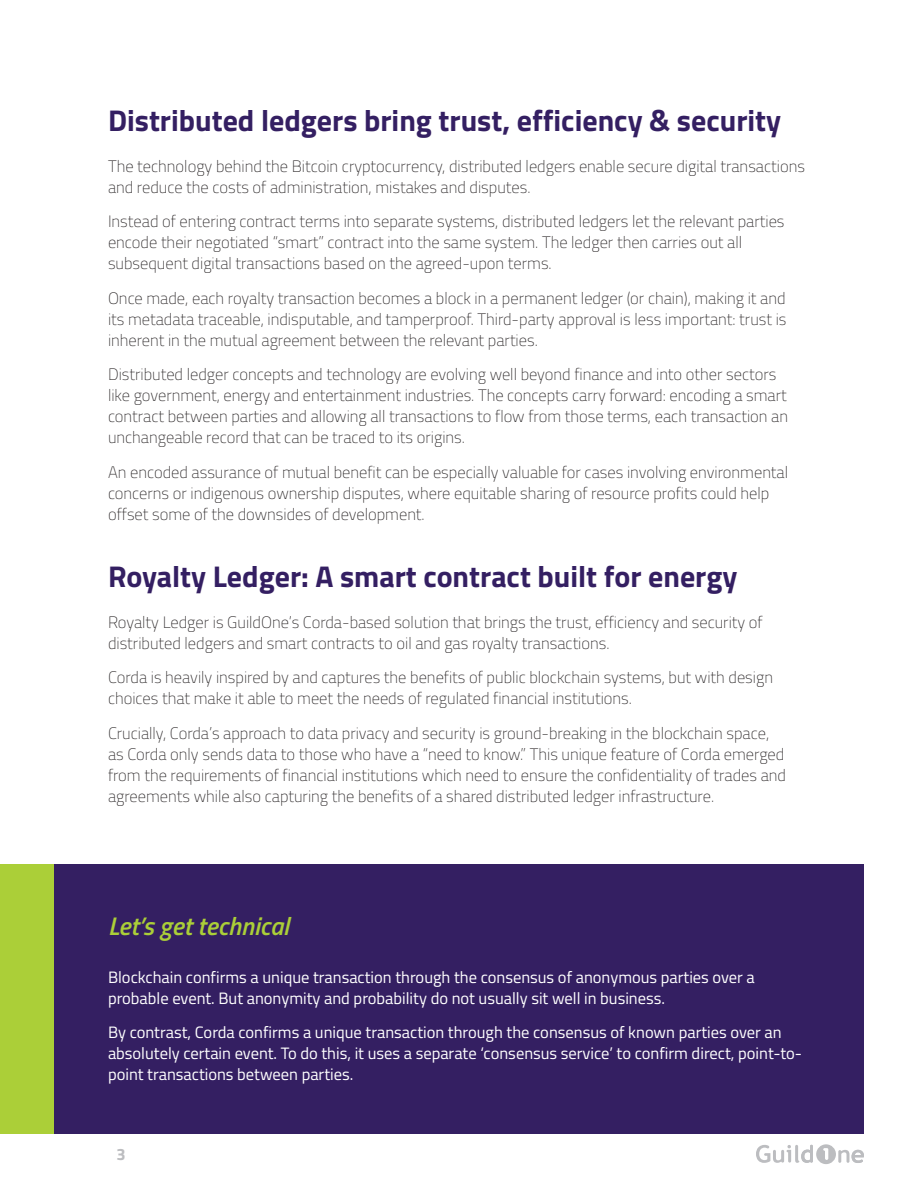
<style>
.page{position:relative;width:918px;height:1188px;background:#fff}
.page>*{position:absolute;margin:0;border:0;box-sizing:border-box;transform-origin:0 0}
.t1{font:700 30px "Titillium";color:#341f62}
.t2{font:italic 600 25.5px "Titillium";color:#abcf38}
.t3{font:100 16.5px/21px "Titillium";color:#231f20}
.t4{font:16.5px/21px "Titillium";color:#fff}
.t5{font:700 16.5px "Titillium";color:#bcbdc0}
</style>
<div class="page">
<div style="left:54px;top:864px;width:810px;height:270px;background:#341f62"></div>
<div style="left:0;top:864px;width:54px;height:270px;background:#abcf38"></div>
<svg style="left:756px;top:1144px;width:108px;height:20px"></svg>
<h1 class="t1" style="left:108px;top:97px;width:675px">Distributed ledgers bring trust, efficiency &amp; security</h1>
<p class="t3" style="left:108px;top:155px;width:699px">The technology behind the Bitcoin cryptocurrency, distributed ledgers enable secure digital transactions and reduce the costs of administration, mistakes and disputes.</p>
<p class="t3" style="left:108px;top:210px;width:678px">Instead of entering contract terms into separate systems, distributed ledgers let the relevant parties encode their negotiated “smart” contract into the same system. The ledger then carries out all subsequent digital transactions based on the agreed-upon terms.</p>
<p class="t3" style="left:108px;top:287px;width:680px;text-align:justify">Once made, each royalty transaction becomes a block in a permanent ledger (or chain), making it and its metadata traceable, indisputable, and tamperproof. Third-party approval is less important: trust is inherent in the mutual agreement between the relevant parties.</p>
<p class="t3" style="left:108px;top:363px;width:682px">Distributed ledger concepts and technology are evolving well beyond finance and into other sectors like government, energy and entertainment industries. The concepts carry forward: encoding a smart contract between parties and allowing all transactions to flow from those terms, each transaction an unchangeable record that can be traced to its origins.</p>
<p class="t3" style="left:108px;top:461px;width:682px">An encoded assurance of mutual benefit can be especially valuable for cases involving environmental concerns or indigenous ownership disputes, where equitable sharing of resource profits could help offset some of the downsides of development.</p>
<h1 class="t1" style="left:108px;top:553px;width:631px">Royalty Ledger: A smart contract built for energy</h1>
<p class="t3" style="left:108px;top:611px;width:656px">Royalty Ledger is GuildOne’s Corda-based solution that brings the trust, efficiency and security of distributed ledgers and smart contracts to oil and gas royalty transactions.</p>
<p class="t3" style="left:108px;top:666px;width:667px">Corda is heavily inspired by and captures the benefits of public blockchain systems, but with design choices that make it able to meet the needs of regulated financial institutions.</p>
<p class="t3" style="left:108px;top:722px;width:680px">Crucially, Corda’s approach to data privacy and security is ground-breaking in the blockchain space, as Corda only sends data to those who have a “need to know.” This unique feature of Corda emerged from the requirements of financial institutions which need to ensure the confidentiality of trades and agreements while also capturing the benefits of a shared distributed ledger infrastructure.</p>
<h2 class="t2" style="left:108px;top:906px;width:183px">Let’s get technical</h2>
<p class="t4" style="left:108px;top:965px;width:648px">Blockchain confirms a unique transaction through the consensus of anonymous parties over a probable event. But anonymity and probability do not usually sit well in business.</p>
<p class="t4" style="left:108px;top:1021px;width:696px">By contrast, Corda confirms a unique transaction through the consensus of known parties over an absolutely certain event. To do this, it uses a separate ‘consensus service’ to confirm direct, point-to&shy;point transactions between parties.</p>
<p class="t5" style="left:117px;top:1142px;width:11px">3</p>
</div>
